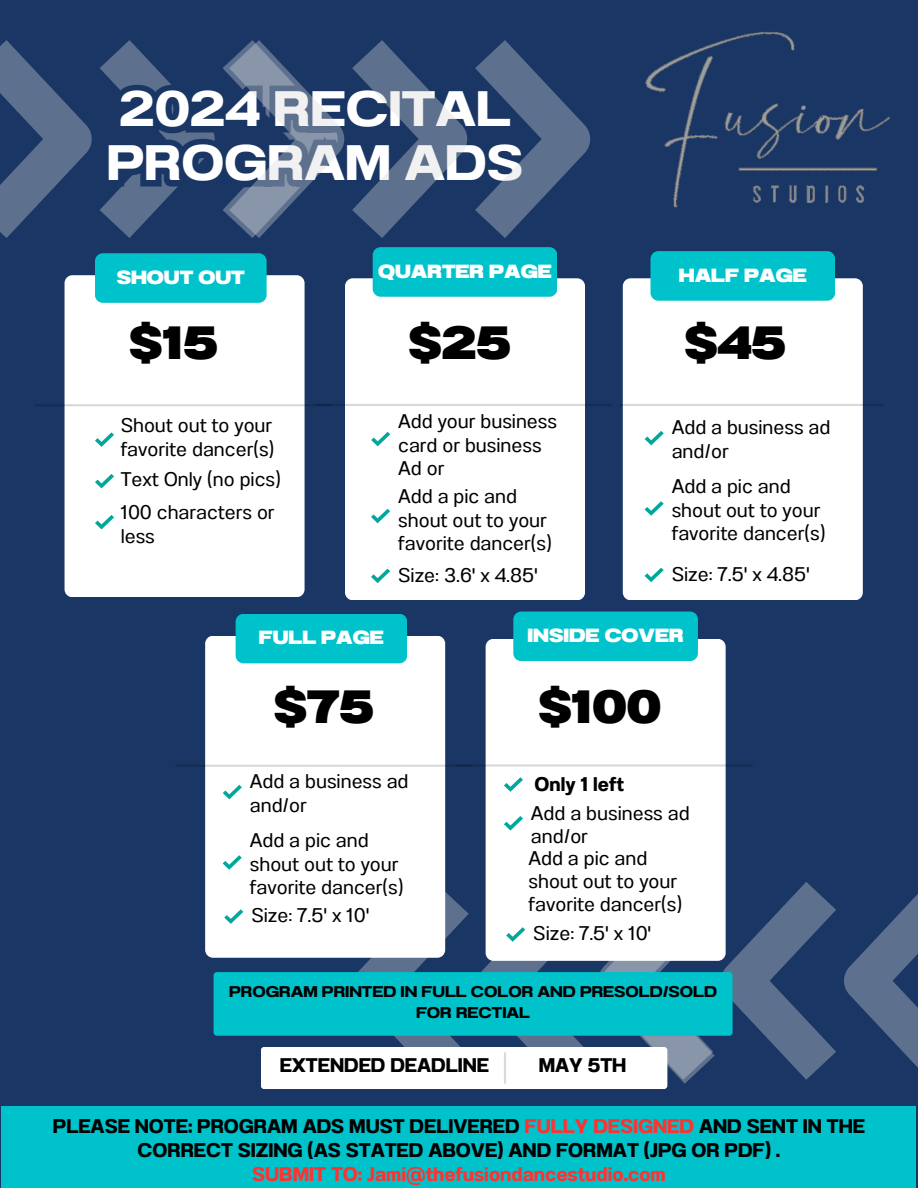
<style>
.page{position:relative;width:918px;height:1188px;background:#193664}
.page>*{position:absolute;margin:0;border:0;box-sizing:border-box;transform-origin:0 0}
.t1{font:49.8px/54px "Anantason Bold Wd 125";color:#fff}
.t2{font:46.5px "Anantason Black Wd 125";color:#000}
.t3{font:19.8px/23.2px "Anantason";color:#000}
.t4{font:700 19.8px/23.7px "Anantason";color:#000;text-align:center}
.t5{font:19.05px "Anantason Black Wd 125";color:#fff}
.t6{font:15.45px/21.3px "Anantason Bold Wd 125";color:#000;text-align:center}
.s1{color:#ff3131}
</style>
<div class="page">
<svg style="left:354px;top:886px;width:115px;height:161px"></svg>
<svg style="left:844px;top:894px;width:74px;height:174px"></svg>
<svg style="left:721px;top:882px;width:115px;height:198px"></svg>
<svg style="left:598px;top:960px;width:117px;height:124px"></svg>
<div style="left:261px;top:1047px;width:406px;height:42px;background:#fff;border-radius:3px"></div>
<div style="left:214px;top:972px;width:519px;height:64px;background:#00c2cb;border-radius:3px"></div>
<div style="left:1px;top:1106px;width:914px;height:82px;background:#00c2cb"></div>
<svg style="left:0;top:40px;width:92px;height:198px"></svg>
<svg style="left:100px;top:40px;width:490px;height:198px"></svg>
<img style="left:645px;top:31px;width:246px;height:177px">
<div style="left:65px;top:275px;width:240px;height:322px;background:#fff;border-radius:8px"></div>
<div style="left:95px;top:253px;width:172px;height:50px;background:#00c2cb"></div>
<svg style="left:95px;top:432px;width:19px;height:15px"></svg>
<svg style="left:95px;top:474px;width:19px;height:14px"></svg>
<svg style="left:95px;top:515px;width:19px;height:14px"></svg>
<hr style="left:35px;top:404px;width:296px;height:2px;background:#000">
<div style="left:623px;top:278px;width:240px;height:322px;background:#fff;border-radius:8px"></div>
<hr style="left:619px;top:404px;width:264px;height:2px;background:#000">
<div style="left:650px;top:251px;width:185px;height:50px;background:#00c2cb;border-radius:8px"></div>
<div style="left:345px;top:278px;width:240px;height:322px;background:#fff;border-radius:8px"></div>
<svg style="left:371px;top:432px;width:19px;height:14px"></svg>
<svg style="left:371px;top:509px;width:19px;height:14px"></svg>
<div style="left:373px;top:247px;width:184px;height:50px;background:#00c2cb;border-radius:8px"></div>
<hr style="left:316px;top:404px;width:296px;height:2px;background:#000">
<svg style="left:371px;top:569px;width:19px;height:14px"></svg>
<svg style="left:645px;top:431px;width:19px;height:14px"></svg>
<svg style="left:645px;top:501px;width:19px;height:15px"></svg>
<svg style="left:645px;top:568px;width:19px;height:14px"></svg>
<div style="left:486px;top:639px;width:240px;height:321px;background:#fff;border-radius:8px"></div>
<svg style="left:504px;top:777px;width:19px;height:15px"></svg>
<div style="left:513px;top:612px;width:185px;height:49px;background:#00c2cb"></div>
<hr style="left:456px;top:764px;width:297px;height:3px;background:#000">
<div style="left:205px;top:636px;width:240px;height:321px;background:#fff;border-radius:8px"></div>
<div style="left:236px;top:614px;width:171px;height:49px;background:#00c2cb"></div>
<hr style="left:175px;top:765px;width:297px;height:2px;background:#000">
<svg style="left:223px;top:785px;width:19px;height:14px"></svg>
<svg style="left:223px;top:855px;width:19px;height:15px"></svg>
<svg style="left:504px;top:816px;width:19px;height:15px"></svg>
<svg style="left:224px;top:909px;width:19px;height:15px"></svg>
<svg style="left:477px;top:886px;width:115px;height:198px"></svg>
<p class="t1" style="left:107px;top:82px;width:418px">2024 RECITAL<br>PROGRAM ADS</p>
<h2 class="t5" style="left:117px;top:266px;width:130px">SHOUT OUT</h2>
<h2 class="t5" style="left:378px;top:260px;width:175px">QUARTER PAGE</h2>
<h5 class="t5" style="left:679px;top:264px;width:129px">HALF PAGE</h5>
<h2 class="t2" style="left:114px;top:294px;width:90px">$10</h2>
<h5 class="t2" style="left:129px;top:316px;width:90px">$15</h5>
<h5 class="t2" style="left:684px;top:316px;width:103px">$45</h5>
<p class="t2" style="left:409px;top:316px;width:104px">$25</p>
<p class="t3" style="left:121px;top:414px;width:155px">Shout out to your favorite dancer(s)</p>
<p class="t3" style="left:121px;top:467px;width:162px">Text Only (no pics)</p>
<p class="t3" style="left:121px;top:501px;width:155px">100 characters or less</p>
<p class="t3" style="left:398px;top:410px;width:160px">Add your business card or business<br>Ad or</p>
<p class="t3" style="left:398px;top:485px;width:155px">Add a pic and shout out to your favorite dancer(s)</p>
<h5 class="t3" style="left:398px;top:563px;width:141px">Size: 3.6' x 4.85'</h5>
<h5 class="t3" style="left:672px;top:416px;width:160px">Add a business ad and/or</h5>
<h5 class="t3" style="left:672px;top:475px;width:155px">Add a pic and shout out to your favorite dancer(s)</h5>
<h3 class="t3" style="left:672px;top:562px;width:140px">Size: 7.5' x 4.85'</h3>
<h5 class="t5" style="left:259px;top:626px;width:126px">FULL PAGE</h5>
<p class="t2" style="left:254px;top:654px;width:90px">$10</p>
<h5 class="t2" style="left:274px;top:680px;width:102px">$75</h5>
<h2 class="t5" style="left:528px;top:624px;width:158px">INSIDE COVER</h2>
<p class="t2" style="left:538px;top:680px;width:124px">$100</p>
<h5 class="t3" style="left:250px;top:770px;width:160px">Add a business ad and/or</h5>
<h3 class="t3" style="left:250px;top:829px;width:155px">Add a pic and shout out to your favorite dancer(s)</h3>
<h2 class="t3" style="left:251px;top:904px;width:120px">Size: 7.5' x 10'</h2>
<p class="t4" style="left:535px;top:773px;width:91px">Only 1 left</p>
<h3 class="t3" style="left:531px;top:801px;width:160px">Add a business ad and/or</h3>
<h2 class="t3" style="left:528px;top:846px;width:155px">Add a pic and shout out to your favorite dancer(s)</h2>
<p class="t3" style="left:533px;top:922px;width:120px">Size: 7.5' x 10'</p>
<p class="t6" style="left:229px;top:981px;width:489px">PROGRAM PRINTED IN FULL COLOR AND PRESOLD/SOLD<br>FOR RECTIAL</p>
<p class="t4" style="left:280px;top:1054px;width:211px">EXTENDED DEADLINE</p>
<h3 class="t4" style="left:539px;top:1054px;width:89px">MAY 5TH</h3>
<h3 class="t4" style="left:53px;top:1115px;width:814px">PLEASE NOTE: PROGRAM ADS MUST DELIVERED <span class="s1">FULLY DESIGNED</span> AND SENT IN THE<br>CORRECT SIZING (AS STATED ABOVE) AND FORMAT (JPG OR PDF) .<br><span class="s1">SUBMIT TO: Jami@thefusiondancestudio.com</span></h3>
</div>
